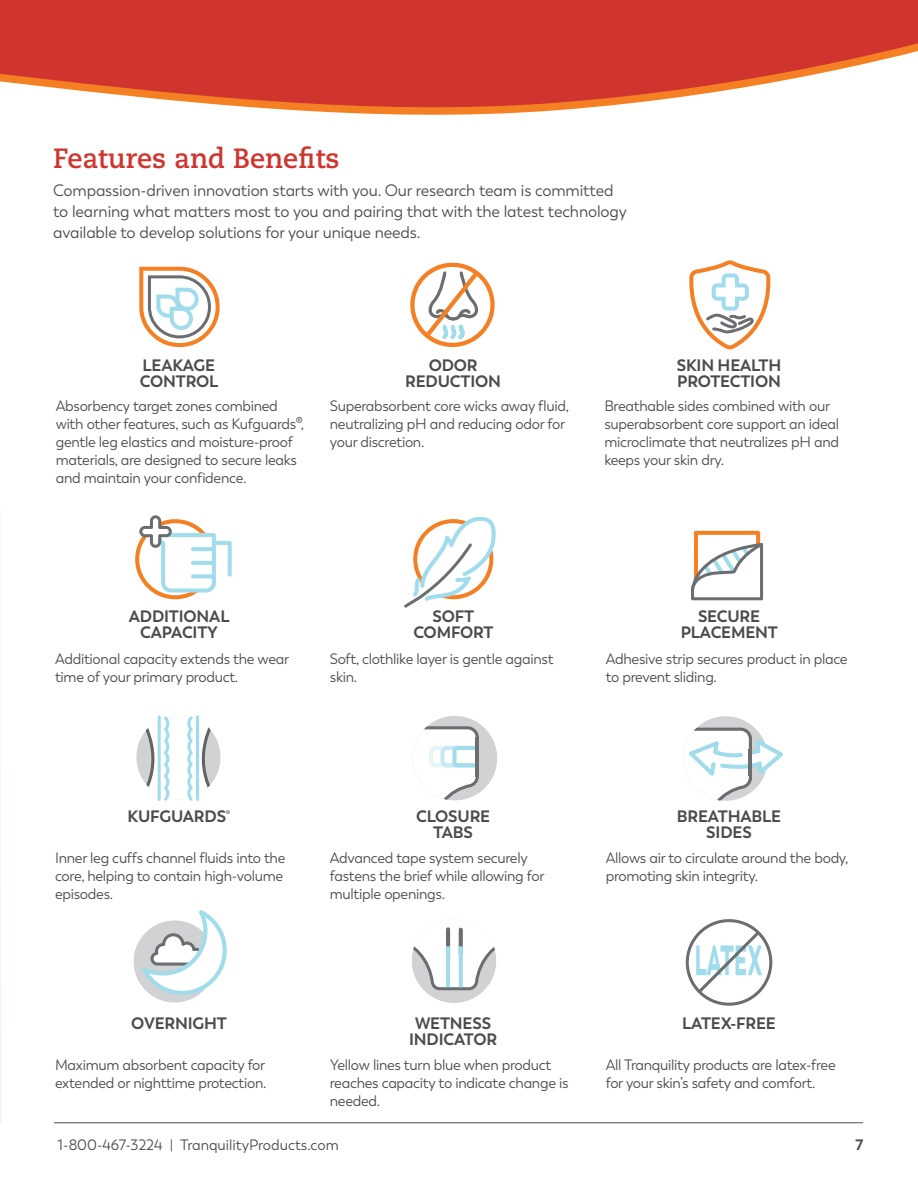
<style>
.page{position:relative;width:918px;height:1188px;background:#fff}
.page>*{position:absolute;margin:0;border:0;box-sizing:border-box;transform-origin:0 0}
.t1{font:700 27.75px "Caecilia LT Pro 75";color:#cf342e}
.t2{font:16.5px/21px "Boston";letter-spacing:-.01em;color:#4b4c4d}
.t3{font:700 16.5px "Boston";letter-spacing:-.01em;color:#4b4c4d}
.t4{font:700 16.35px/17.4px "Boston";color:#57585a;text-align:center;scale:.95 1}
.t5{font:700 16.05px/17.1px "Boston";color:#57585a;text-align:center;scale:.95 1}
.t6{font:15px/18px "Boston";letter-spacing:-.02em;color:#4b4c4d}
.t7{font:15px "Boston";color:#4b4c4d}
.t8{font:700 15px "Boston";color:#4b4c4d}
.s1{font-weight:400;font-size:14.25px}
</style>
<div class="page">
<svg style="left:0;top:615px;width:1px;height:508px"></svg>
<svg style="left:0;top:0;width:918px;height:115px"></svg>
<hr style="left:54px;top:1123px;width:809px;height:1px;background:#4b4c4d">
<svg style="left:689px;top:260px;width:82px;height:89px"></svg>
<svg style="left:135px;top:515px;width:97px;height:84px"></svg>
<svg style="left:139px;top:267px;width:81px;height:80px"></svg>
<svg style="left:410px;top:263px;width:85px;height:84px"></svg>
<svg style="left:691px;top:531px;width:72px;height:69px"></svg>
<svg style="left:404px;top:517px;width:92px;height:91px"></svg>
<div style="left:412px;top:918px;width:84px;height:85px;background:#d1d2d4;border-radius:50%"></div>
<svg style="left:412px;top:918px;width:84px;height:73px"></svg>
<svg style="left:459px;top:930px;width:4px;height:16px"></svg>
<svg style="left:459px;top:946px;width:4px;height:41px"></svg>
<hr style="left:446px;top:929px;width:4px;height:25px;background:#6c6d70">
<hr style="left:446px;top:946px;width:4px;height:41px;background:#a1dcec">
<div style="left:686px;top:919px;width:86px;height:87px;border:3px solid #6c6d70;border-radius:50%"></div>
<svg style="left:695px;top:928px;width:68px;height:68px"></svg>
<svg style="left:134px;top:910px;width:93px;height:93px"></svg>
<div style="left:683px;top:716px;width:85px;height:85px;background:#d1d2d4;border-radius:50%"></div>
<svg style="left:683px;top:728px;width:100px;height:73px"></svg>
<hr style="left:749px;top:750px;width:3px;height:26px;background:#6c6d70">
<div style="left:413px;top:716px;width:84px;height:84px;background:#d1d2d4;border-radius:50%"></div>
<svg style="left:413px;top:726px;width:66px;height:74px"></svg>
<hr style="left:476px;top:737px;width:3px;height:39px;background:#6c6d70">
<svg style="left:139px;top:715px;width:82px;height:86px"></svg>
<p class="t1" style="left:53px;top:139px;width:288px">Features and Benefits</p>
<p class="t2" style="left:53px;top:180px;width:575px">Compassion-driven innovation starts with you. Our research team is committed to learning what matters most to you and pairing that with the latest technology available to develop solutions for your unique needs.</p>
<p class="t3" style="left:429px;top:355px;width:50px">ODOR</p>
<p class="t3" style="left:405px;top:371px;width:97px">REDUCTION</p>
<p class="t3" style="left:143px;top:355px;width:74px">LEAKAGE</p>
<p class="t3" style="left:140px;top:371px;width:80px">CONTROL</p>
<p class="t5" style="left:141px;top:356px;width:81px;text-align:left">LEAKAGE<br>CONTROL</p>
<p class="t5" style="left:406px;top:357px;width:99px">ODOR<br>REDUCTION</p>
<p class="t5" style="left:679px;top:356px;width:108px;text-align:left">SKIN HEALTH<br>PROTECTION</p>
<p class="t3" style="left:677px;top:355px;width:106px">SKIN HEALTH</p>
<p class="t3" style="left:677px;top:371px;width:105px">PROTECTION</p>
<p class="t6" style="left:56px;top:397px;width:250px">Absorbency target zones combined with other features, such as Kufguards®, gentle leg elastics and moisture-proof materials, are designed to secure leaks and maintain your confidence.</p>
<p class="t6" style="left:330px;top:397px;width:241px">Superabsorbent core wicks away fluid, neutralizing pH and reducing odor for your discretion.</p>
<p class="t6" style="left:604px;top:397px;width:236px">Breathable sides combined with our superabsorbent core support an ideal microclimate that neutralizes pH and keeps your skin dry.</p>
<p class="t3" style="left:129px;top:606px;width:102px">ADDITIONAL</p>
<p class="t3" style="left:140px;top:622px;width:79px">CAPACITY</p>
<p class="t5" style="left:126px;top:609px;width:104px">ADDITIONAL<br>CAPACITY</p>
<p class="t3" style="left:433px;top:606px;width:43px">SOFT</p>
<p class="t3" style="left:413px;top:622px;width:82px">COMFORT</p>
<p class="t5" style="left:415px;top:609px;width:83px">SOFT<br>COMFORT</p>
<p class="t3" style="left:698px;top:606px;width:64px">SECURE</p>
<p class="t3" style="left:681px;top:622px;width:99px">PLACEMENT</p>
<p class="t5" style="left:682px;top:609px;width:101px;line-height:16px">SECURE<br>PLACEMENT</p>
<p class="t6" style="left:55px;top:650px;width:236px">Additional capacity extends the wear time of your primary product.</p>
<p class="t6" style="left:330px;top:650px;width:225px">Soft, clothlike layer is gentle against skin.</p>
<p class="t6" style="left:606px;top:650px;width:243px">Adhesive strip secures product in place to prevent sliding.</p>
<p class="t4" style="left:129px;top:806px;width:110px">KUFGUARDS<span class="s1">®</span></p>
<p class="t3" style="left:128px;top:806px;width:104px">KUFGUARDS<sup>®</sup></p>
<p class="t4" style="left:417px;top:807px;width:68px">CLOS R<br>TAB</p>
<p class="t3" style="left:416px;top:806px;width:76px">CLOSURE</p>
<p class="t3" style="left:433px;top:822px;width:41px">TABS</p>
<p class="t4" style="left:674px;top:807px;width:109px">BREATHABLE<br>SIDES</p>
<p class="t3" style="left:677px;top:806px;width:106px">BREATHABLE</p>
<p class="t3" style="left:706px;top:822px;width:47px">SIDES</p>
<p class="t6" style="left:55px;top:849px;width:232px">Inner leg cuffs channel fluids into the core, helping to contain high-volume episodes.</p>
<p class="t6" style="left:330px;top:849px;width:216px">Advanced tape system securely fastens the brief while allowing for multiple openings.</p>
<p class="t6" style="left:606px;top:849px;width:244px">Allows air to circulate around the body, promoting skin integrity.</p>
<p class="t4" style="left:132px;top:1009px;width:100px">OVERNIGHT</p>
<p class="t3" style="left:131px;top:1013px;width:97px">OVERNIGHT</p>
<p class="t4" style="left:411px;top:1009px;width:93px">WETNESS<br>INDICATOR</p>
<p class="t4" style="left:683px;top:1016px;width:99px">LATEX-FREE</p>
<p class="t3" style="left:415px;top:1013px;width:78px">WETNESS</p>
<p class="t3" style="left:409px;top:1029px;width:90px">INDICATOR</p>
<p class="t3" style="left:682px;top:1013px;width:95px">LATEX-FREE</p>
<p class="t6" style="left:55px;top:1056px;width:213px">Maximum absorbent capacity for extended or nighttime protection.</p>
<p class="t6" style="left:330px;top:1056px;width:240px">Yellow lines turn blue when product reaches capacity to indicate change is needed.</p>
<p class="t6" style="left:606px;top:1056px;width:232px">All Tranquility products are latex-free for your skin’s safety and comfort.</p>
<p class="t7" style="left:58px;top:1136px;width:283px">1-800-467-3224 | TranquilityProducts.com</p>
<p class="t8" style="left:856px;top:1135px;width:9px">7</p>
</div>
